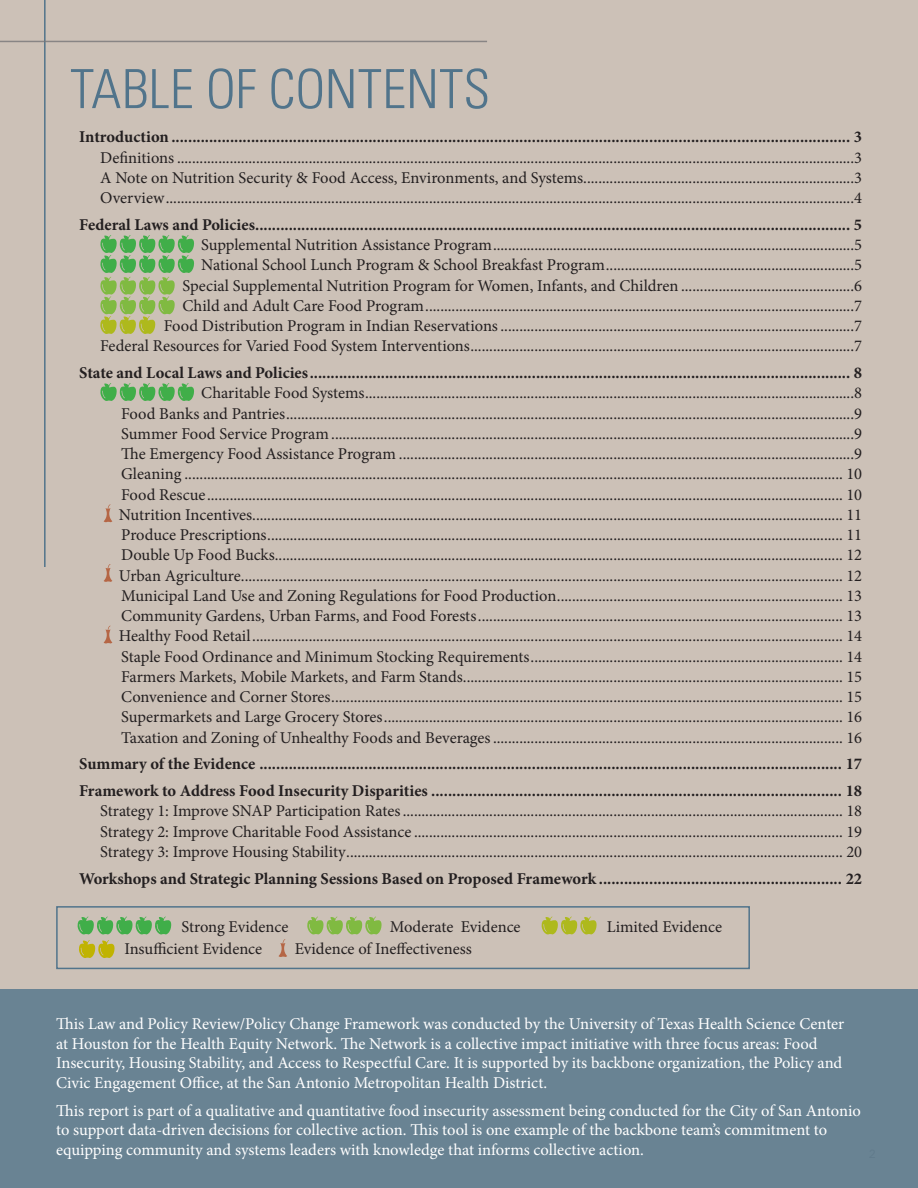
<style>
.page{position:relative;width:918px;height:1188px;background:#ccc1b7}
.page>*{position:absolute;margin:0;border:0;box-sizing:border-box;transform-origin:0 0}
.t1{font:300 condensed 54px "Univers LT Std";color:#51748b}
.t2{font:16.5px/20.2px "Minion Pro";color:#231f20;text-align:justify}
.t3{font:16.5px/19.5px "Minion Pro";color:#fff}
.t4{font:700 16.5px "Minion Pro";color:#231f20}
.s1{font-weight:700}
</style>
<div class="page">
<div style="left:0;top:989px;width:918px;height:199px;background:#698393"></div>
<hr style="left:44px;top:0;width:2px;height:567px;background:#51748b">
<hr style="left:0;top:41px;width:487px;height:1px;background:#787779">
<svg style="left:100px;top:383px;width:94px;height:18px"></svg>
<svg style="left:100px;top:235px;width:94px;height:99px"></svg>
<svg style="left:104px;top:504px;width:8px;height:18px"></svg>
<svg style="left:104px;top:626px;width:8px;height:17px"></svg>
<svg style="left:104px;top:564px;width:8px;height:18px"></svg>
<div style="left:56px;top:906px;width:694px;height:63px;border:2px solid #51748b"></div>
<svg style="left:77px;top:917px;width:94px;height:17px"></svg>
<svg style="left:307px;top:917px;width:75px;height:17px"></svg>
<svg style="left:541px;top:917px;width:56px;height:17px"></svg>
<svg style="left:79px;top:940px;width:36px;height:18px"></svg>
<svg style="left:278px;top:939px;width:9px;height:18px"></svg>
<p class="t1" style="left:70px;top:57px;width:422px">TABLE OF CONTENTS</p>
<p class="t2" style="left:100px;top:127px;width:764px;text-indent:-21px"><span class="s1">Introduction .................................................................................................................................................................. 3<br></span>Definitions ....................................................................................................................................................................................3<br>A Note on Nutrition Security &amp; Food Access, Environments, and Systems........................................................................3<br>Overview.......................................................................................................................................................................................4</p>
<p class="t2" style="left:79px;top:215px;width:785px;text-align:right"><span class="s1">Federal Laws and Policies.............................................................................................................................................. 5<br></span>Supplemental Nutrition Assistance Program................................................................................................5<br>National School Lunch Program &amp; School Breakfast Program..................................................................5<br>Special Supplemental Nutrition Program for Women, Infants, and Children ..............................................6<br>Child and Adult Care Food Program..................................................................................................................7<br>Food Distribution Program in Indian Reservations..............................................................................................7<br>Federal Resources for Varied Food System Interventions......................................................................................................7</p>
<p class="t2" style="left:79px;top:363px;width:785px;text-align:right"><span class="s1">State and Local Laws and Policies................................................................................................................................. 8<br></span>Charitable Food Systems..................................................................................................................................8<br>Food Banks and Pantries.......................................................................................................................................................9<br>Summer Food Service Program ...........................................................................................................................................9<br>The Emergency Food Assistance Program .........................................................................................................................9<br>Gleaning ............................................................................................................................................................................... 10<br>Food Rescue......................................................................................................................................................................... 10<br>Nutrition Incentives............................................................................................................................................................. 11<br>Produce Prescriptions......................................................................................................................................................... 11<br>Double Up Food Bucks....................................................................................................................................................... 12<br>Urban Agriculture................................................................................................................................................................ 12<br>Municipal Land Use and Zoning Regulations for Food Production............................................................................ 13<br>Community Gardens, Urban Farms, and Food Forests................................................................................................. 13<br>Healthy Food Retail............................................................................................................................................................. 14<br>Staple Food Ordinance and Minimum Stocking Requirements................................................................................... 14<br>Farmers Markets, Mobile Markets, and Farm Stands..................................................................................................... 15<br>Convenience and Corner Stores........................................................................................................................................ 15<br>Supermarkets and Large Grocery Stores.......................................................................................................................... 16<br>Taxation and Zoning of Unhealthy Foods and Beverages............................................................................................. 16</p>
<p class="t4" style="left:79px;top:752px;width:784px">Summary of the Evidence ........................................................................................................................................... 17</p>
<p class="t2" style="left:100px;top:781px;width:764px;text-indent:-21px"><span class="s1">Framework to Address Food Insecurity Disparities .................................................................................................. 18<br></span>Strategy 1: Improve SNAP Participation Rates..................................................................................................................... 18<br>Strategy 2: Improve Charitable Food Assistance .................................................................................................................. 19<br>Strategy 3: Improve Housing Stability.................................................................................................................................... 20</p>
<p class="t4" style="left:79px;top:867px;width:784px">Workshops and Strategic Planning Sessions Based on Proposed Framework .......................................................... 22</p>
<p class="t2" style="left:181px;top:917px;width:109px">Strong Evidence</p>
<p class="t2" style="left:124px;top:939px;width:139px">Insufficient Evidence</p>
<p class="t2" style="left:295px;top:939px;width:178px">Evidence of Ineffectiveness</p>
<p class="t2" style="left:390px;top:917px;width:132px">Moderate Evidence</p>
<p class="t2" style="left:607px;top:917px;width:117px">Limited Evidence</p>
<p class="t3" style="left:56px;top:1014px;width:790px">This Law and Policy Review/Policy Change Framework was conducted by the University of Texas Health Science Center at Houston for the Health Equity Network. The Network is a collective impact initiative with three focus areas: Food Insecurity, Housing Stability, and Access to Respectful Care. It is supported by its backbone organization, the Policy and Civic Engagement Office, at the San Antonio Metropolitan Health District.</p>
<p class="t3" style="left:56px;top:1101px;width:806px">This report is part of a qualitative and quantitative food insecurity assessment being conducted for the City of San Antonio to support data-driven decisions for collective action. This tool is one example of the backbone team’s commitment to equipping community and systems leaders with knowledge that informs collective action.</p>
</div>
